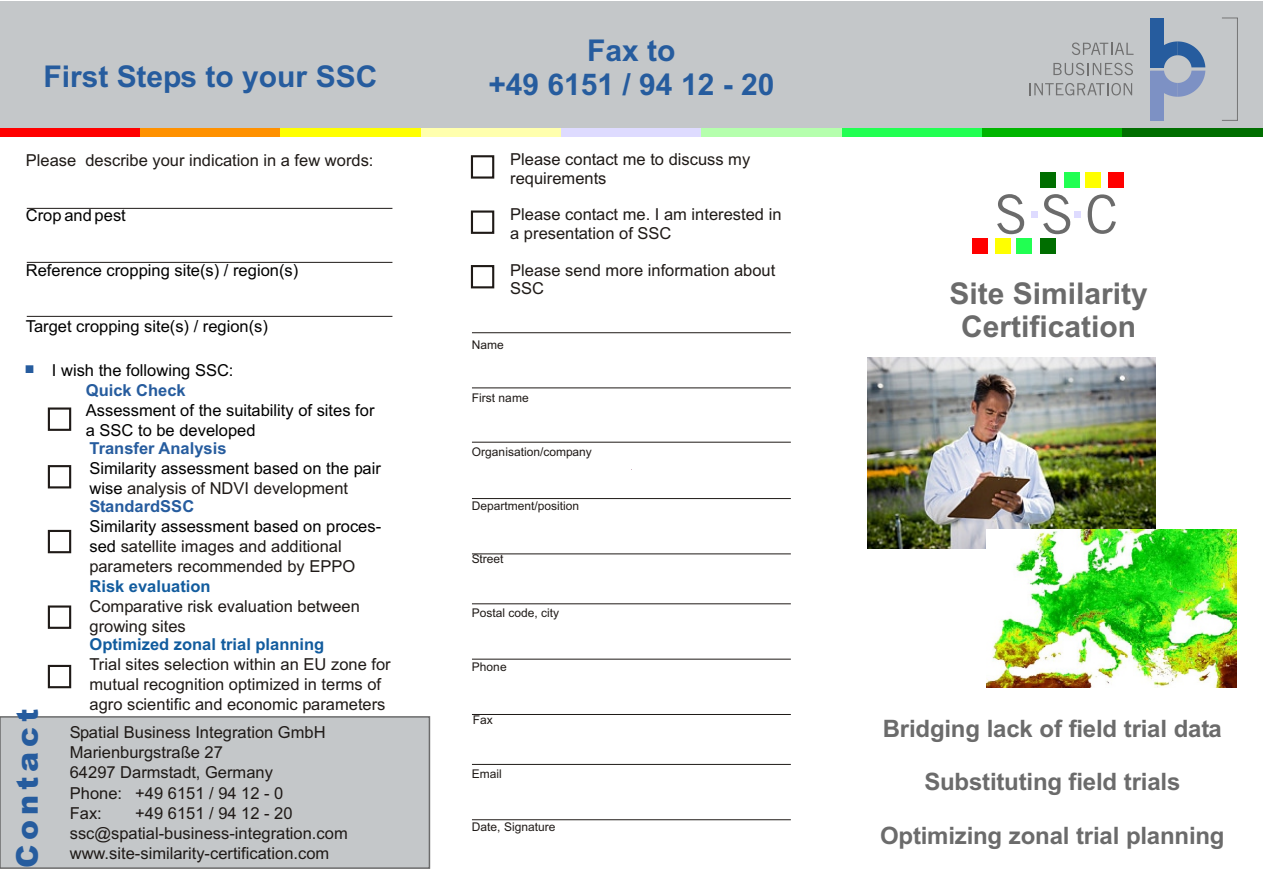
<style>
.page{position:relative;width:1263px;height:894px;background:#fff}
.page>*{position:absolute;margin:0;border:0;box-sizing:border-box;transform-origin:0 0}
.t1{font:700 30px/33.5px "Arial";color:#265c9e;text-align:center}
.t2{font:700 30px/33.5px "Arial";color:#6b6b6b;text-align:center}
.t3{font:900 30px "Arial";letter-spacing:.165em;color:#265c9e}
.t4{font:700 24px "Arial";letter-spacing:-.01em;color:#6b6b6b}
.t5{font:16.5px/20.2px "Arial";color:#1f1a17}
.t6{font:16.5px/20px "Arial";color:#000}
.t7{font:700 16.5px "Arial";color:#125c9e}
.t8{font:700 16.5px "Arial";color:#265c9e}
.t9{font:12px "Arial";color:#1f1a17}
.s1{color:#000}
</style>
<div class="page">
<div style="left:0;top:716px;width:430px;height:153px;background:#c4c7c9;border:2px solid #6b6b6b"></div>
<div style="left:0;top:2px;width:1263px;height:127px;background:#c4c7c9"></div>
<svg style="left:1072px;top:43px;width:62px;height:12px"></svg>
<svg style="left:1053px;top:63px;width:80px;height:12px"></svg>
<svg style="left:1029px;top:83px;width:103px;height:12px"></svg>
<div style="left:1150px;top:18px;width:14px;height:49px;background:#265c9e"></div>
<div style="left:1150px;top:71px;width:14px;height:50px;background:#7d91c4"></div>
<svg style="left:1150px;top:41px;width:55px;height:56px"></svg>
<svg style="left:1222px;top:18px;width:15px;height:1px"></svg>
<hr style="left:1237px;top:18px;width:1px;height:102px;background:#707070">
<svg style="left:1222px;top:120px;width:16px;height:1px"></svg>
<div style="left:0;top:129px;width:140px;height:8px;background:#f00"></div>
<div style="left:140px;top:129px;width:141px;height:8px;background:#ff9100"></div>
<div style="left:281px;top:129px;width:140px;height:8px;background:#ff0"></div>
<div style="left:421px;top:129px;width:140px;height:8px;background:#ffffad"></div>
<div style="left:561px;top:129px;width:141px;height:8px;background:#dedbff"></div>
<div style="left:702px;top:129px;width:140px;height:8px;background:#b5ffad"></div>
<div style="left:842px;top:129px;width:140px;height:8px;background:#21ff52"></div>
<div style="left:982px;top:129px;width:141px;height:8px;background:#00b500"></div>
<div style="left:1123px;top:129px;width:140px;height:8px;background:#006e00"></div>
<div style="left:973px;top:238px;width:15px;height:16px;background:#f00"></div>
<div style="left:1108px;top:172px;width:15px;height:15px;background:#f00"></div>
<div style="left:995px;top:238px;width:15px;height:16px;background:#ff0"></div>
<div style="left:1086px;top:172px;width:15px;height:15px;background:#ff0"></div>
<div style="left:1017px;top:238px;width:15px;height:16px;background:#21ff52"></div>
<div style="left:1064px;top:172px;width:15px;height:15px;background:#21ff52"></div>
<div style="left:1041px;top:238px;width:15px;height:16px;background:#006e00"></div>
<div style="left:1041px;top:172px;width:15px;height:15px;background:#006e00"></div>
<svg style="left:997px;top:194px;width:27px;height:40px"></svg>
<svg style="left:1088px;top:194px;width:28px;height:40px"></svg>
<svg style="left:1032px;top:194px;width:38px;height:40px"></svg>
<div style="left:1074px;top:211px;width:7px;height:6px;background:#dedbff"></div>
<hr style="left:27px;top:208px;width:365px;height:1px;background:#1f1a17">
<hr style="left:27px;top:316px;width:365px;height:1px;background:#1f1a17">
<hr style="left:27px;top:262px;width:365px;height:1px;background:#1f1a17">
<div style="left:48px;top:530px;width:23px;height:23px;border:2px solid #1f1a17"></div>
<div style="left:48px;top:665px;width:23px;height:23px;border:2px solid #1f1a17"></div>
<div style="left:48px;top:605px;width:23px;height:24px;border:2px solid #1f1a17"></div>
<div style="left:48px;top:465px;width:23px;height:23px;border:2px solid #1f1a17"></div>
<div style="left:471px;top:265px;width:23px;height:23px;border:2px solid #1f1a17"></div>
<div style="left:471px;top:155px;width:23px;height:24px;border:2px solid #1f1a17"></div>
<div style="left:471px;top:210px;width:23px;height:24px;border:2px solid #1f1a17"></div>
<hr style="left:472px;top:764px;width:319px;height:1px;background:#1f1a17">
<hr style="left:472px;top:819px;width:319px;height:1px;background:#1f1a17">
<hr style="left:472px;top:604px;width:319px;height:1px;background:#1f1a17">
<hr style="left:472px;top:659px;width:319px;height:1px;background:#1f1a17">
<hr style="left:472px;top:714px;width:319px;height:1px;background:#1f1a17">
<hr style="left:472px;top:498px;width:319px;height:1px;background:#1f1a17">
<hr style="left:472px;top:554px;width:319px;height:1px;background:#1f1a17">
<hr style="left:472px;top:332px;width:319px;height:1px;background:#1f1a17">
<hr style="left:472px;top:388px;width:319px;height:1px;background:#1f1a17">
<hr style="left:472px;top:442px;width:319px;height:1px;background:#1f1a17">
<img style="left:867px;top:357px;width:288px;height:192px">
<img style="left:986px;top:529px;width:250px;height:158px">
<div style="left:48px;top:407px;width:23px;height:24px;border:2px solid #1f1a17"></div>
<h1 class="t1" style="left:44px;top:63px;width:335px">First Steps to your SSC</h1>
<p class="t5" style="left:26px;top:151px;width:349px">Please describe your indication in a few words:</p>
<p class="t6" style="left:26px;top:207px;width:101px">Crop and pest</p>
<p class="t6" style="left:26px;top:262px;width:274px">Reference cropping site(s) / region(s)</p>
<p class="t6" style="left:26px;top:317px;width:244px">Target cropping site(s) / region(s)</p>
<p class="t6" style="left:52px;top:362px;width:183px">I wish the following SSC:</p>
<p class="t8" style="left:86px;top:384px;width:101px">Quick Check</p>
<p class="t6" style="left:86px;top:401px;width:290px">Assessment of the suitability of sites for a SSC to be developed</p>
<p class="t6" style="left:90px;top:460px;width:293px">Similarity assessment based on the pair</p>
<p class="t8" style="left:90px;top:442px;width:138px">Transfer Analysis</p>
<p class="t5" style="left:90px;top:479px;width:260px"><span class="s1">wise</span> analysis of NDVI development</p>
<p class="t8" style="left:90px;top:500px;width:106px">StandardSSC</p>
<h1 class="t3" style="left:16px;top:868px;width:162px;rotate:-90deg">Contact</h1>
<p class="t6" style="left:90px;top:518px;width:293px">Similarity assessment based on proces-</p>
<p class="t5" style="left:90px;top:538px;width:267px"><span class="s1">sed</span> satellite images and additional parameters recommended by EPPO</p>
<p class="t5" style="left:90px;top:598px;width:272px">Comparative risk evaluation between growing sites</p>
<p class="t5" style="left:90px;top:656px;width:303px">Trial sites selection within an EU zone for mutual recognition optimized in terms of agro scientific and economic parameters</p>
<p class="t7" style="left:90px;top:580px;width:123px">Risk evaluation</p>
<p class="t7" style="left:90px;top:638px;width:236px">Optimized zonal trial planning</p>
<p class="t5" style="left:70px;top:723px;width:257px">Spatial Business Integration GmbH<br>Marienburgstraße 27<br>64297 Darmstadt, Germany<br>Phone: +49 6151 / 94 12 - 0<br>Fax:</p>
<p class="t5" style="left:70px;top:804px;width:279px;text-indent:65px">+49 6151 / 94 12 - 20 ssc@spatial-business-integration.com www.site-similarity-certification.com</p>
<h1 class="t1" style="left:488px;top:37px;width:287px">Fax to<br>+49 6151 / 94 12 - 20</h1>
<p class="t5" style="left:510px;top:152px;width:242px;line-height:18.5px">Please contact me to discuss my requirements</p>
<p class="t5" style="left:510px;top:207px;width:273px;line-height:18.5px">Please contact me. I am interested in a presentation of SSC</p>
<p class="t5" style="left:510px;top:262px;width:267px;line-height:18.5px">Please send more information about<br>SSC</p>
<p class="t9" style="left:472px;top:340px;width:34px">Name</p>
<p class="t9" style="left:472px;top:394px;width:58px">First name</p>
<p class="t9" style="left:472px;top:447px;width:121px">Organisation/company</p>
<p class="t9" style="left:472px;top:501px;width:109px">Department/position</p>
<p class="t9" style="left:472px;top:555px;width:33px">Street</p>
<p class="t9" style="left:472px;top:608px;width:89px">Postal code, city</p>
<p class="t9" style="left:472px;top:662px;width:36px">Phone</p>
<p class="t9" style="left:473px;top:715px;width:22px">Fax</p>
<p class="t9" style="left:472px;top:769px;width:32px">Email</p>
<p class="t9" style="left:472px;top:823px;width:85px">Date, Signature</p>
<h1 class="t2" style="left:949px;top:279px;width:200px">Site Similarity<br>Certification</h1>
<h2 class="t4" style="left:883px;top:719px;width:340px">Bridging lack of field trial data</h2>
<h2 class="t4" style="left:924px;top:773px;width:258px">Substituting field trials</h2>
<h2 class="t4" style="left:880px;top:826px;width:346px">Optimizing zonal trial planning</h2>
</div>
